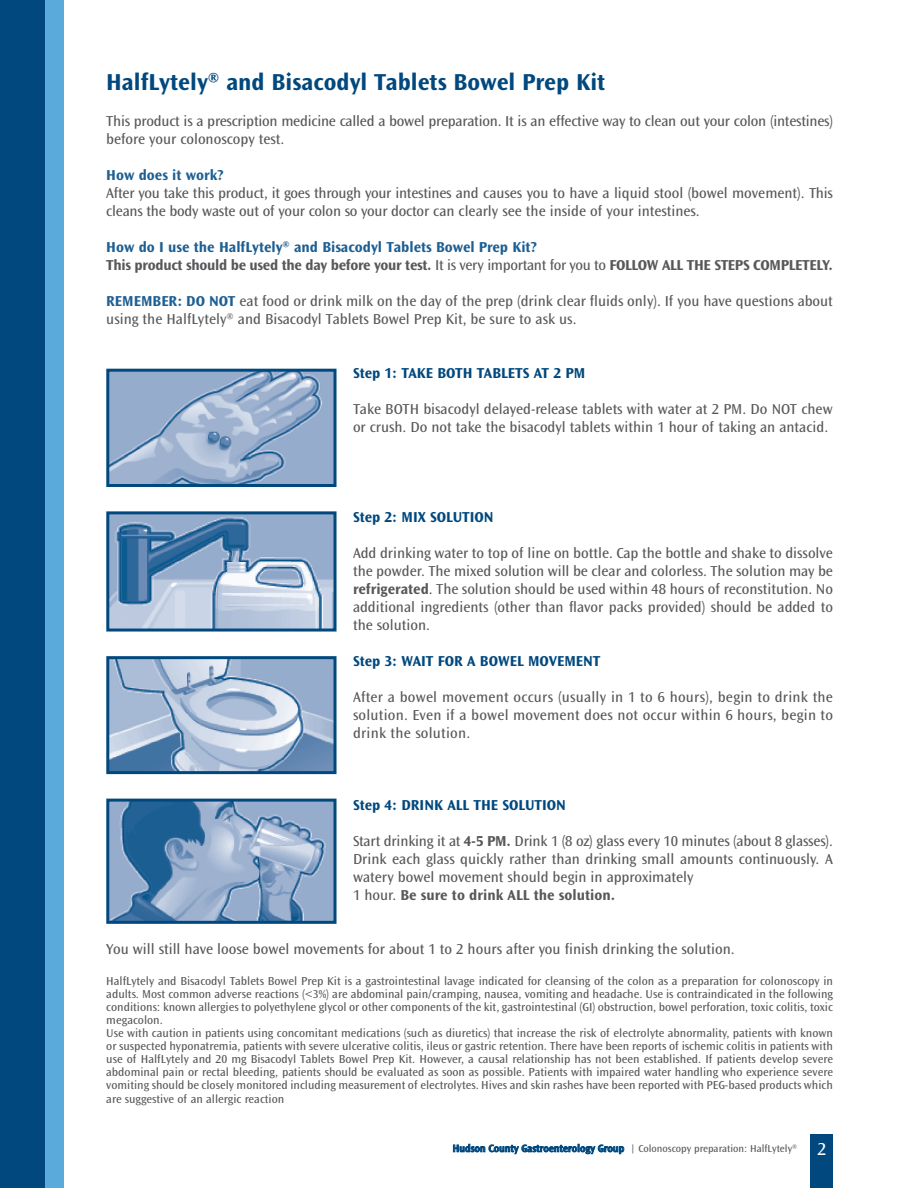
<style>
.page{position:relative;width:918px;height:1188px;background:#fff}
.page>*{position:absolute;margin:0;border:0;box-sizing:border-box;transform-origin:0 0}
.t1{font:700 24px "Ocean Sans AV";color:#00487e}
.t2{font:15px/18px "Ocean Sans AV";color:#57585a}
.t3{font:700 15px/18px "Ocean Sans AV";letter-spacing:-.02em;color:#57585a}
.t4{font:700 15px "Ocean Sans AV";color:#00487e}
.t5{font:700 15px "Ocean Sans AV";color:#1d5f93}
.t6{font:12px/13px "Ocean Sans AV";color:#57585a}
.t7{font:10.5px "Ocean Sans AV";color:#57585a}
.s1{color:#1d5f93}
.s2{font-weight:400}
.s3{font-weight:700;color:#1d5f93}
.s4{font-weight:700}
.s5{font-weight:600;color:#00487e}
.s6{font-size:18px;color:#fff}
</style>
<div class="page">
<div style="left:811px;top:1134px;width:22px;height:54px;background:#00487e"></div>
<div style="left:0;top:0;width:64px;height:1188px;background:#5baadc"></div>
<div style="left:0;top:0;width:44px;height:1188px;background:#00487e"></div>
<img style="left:110px;top:373px;width:223px;height:110px">
<div style="left:106px;top:369px;width:231px;height:118px;border:3px solid #00487e"></div>
<img style="left:110px;top:515px;width:223px;height:113px">
<div style="left:106px;top:511px;width:231px;height:121px;border:3px solid #00487e"></div>
<img style="left:110px;top:660px;width:223px;height:110px">
<div style="left:106px;top:656px;width:231px;height:118px;border:3px solid #00487e"></div>
<img style="left:110px;top:803px;width:223px;height:117px">
<div style="left:106px;top:799px;width:231px;height:125px;border:3px solid #00487e"></div>
<h1 class="t1" style="left:106px;top:73px;width:501px">HalfLytely® and Bisacodyl Tablets Bowel Prep Kit</h1>
<p class="t2" style="left:106px;top:113px;width:728px">This product is a prescription medicine called a bowel preparation. It is an effective way to clean out your colon (intestines) before your colonoscopy test.</p>
<p class="t5" style="left:106px;top:169px;width:119px">How does it work?</p>
<p class="t2" style="left:106px;top:185px;width:728px">After you take this product, it goes through your intestines and causes you to have a liquid stool (bowel movement). This cleans the body waste out of your colon so your doctor can clearly see the inside of your intestines.</p>
<p class="t3" style="left:106px;top:239px;width:728px"><span class="s1">How do I use the HalfLytely® and Bisacodyl Tablets Bowel Prep Kit?<br></span>This product should be used the day before your test. <span class="s2">It is very important for you to</span> FOLLOW ALL THE STEPS COMPLETELY.</p>
<p class="t2" style="left:106px;top:293px;width:728px"><span class="s3">REMEMBER: DO NOT</span> eat food or drink milk on the day of the prep (drink clear fluids only). If you have questions about using the HalfLytely® and Bisacodyl Tablets Bowel Prep Kit, be sure to ask us.</p>
<p class="t4" style="left:353px;top:367px;width:234px">Step 1: TAKE BOTH TABLETS AT 2 PM</p>
<p class="t2" style="left:353px;top:401px;width:481px">Take BOTH bisacodyl delayed-release tablets with water at 2 PM. Do NOT chew or crush. Do not take the bisacodyl tablets within 1 hour of taking an antacid.</p>
<p class="t4" style="left:353px;top:511px;width:142px">Step 2: MIX SOLUTION</p>
<p class="t2" style="left:353px;top:545px;width:482px;text-align:justify">Add drinking water to top of line on bottle. Cap the bottle and shake to dissolve the powder. The mixed solution will be clear and colorless. The solution may be <span class="s4">refrigerated</span>. The solution should be used within 48 hours of reconstitution. No additional ingredients (other than flavor packs provided) should be added to the solution.</p>
<p class="t4" style="left:353px;top:655px;width:249px">Step 3: WAIT FOR A BOWEL MOVEMENT</p>
<p class="t2" style="left:353px;top:689px;width:482px;text-align:justify">After a bowel movement occurs (usually in 1 to 6 hours), begin to drink the solution. Even if a bowel movement does not occur within 6 hours, begin to drink the solution.</p>
<p class="t4" style="left:353px;top:799px;width:215px">Step 4: DRINK ALL THE SOLUTION</p>
<p class="t2" style="left:353px;top:833px;width:481px">Start drinking it at <span class="s4">4-5 PM.</span> Drink 1 (8 oz) glass every 10 minutes (about 8 glasses).<br>Drink each glass quickly rather than drinking small amounts continuously. A watery bowel movement should begin in approximately<br>1 hour. <span class="s4">Be sure to drink ALL the solution.</span></p>
<p class="t2" style="left:106px;top:941px;width:630px">You will still have loose bowel movements for about 1 to 2 hours after you finish drinking the solution.</p>
<p class="t6" style="left:106px;top:975px;width:728px">HalfLytely and Bisacodyl Tablets Bowel Prep Kit is a gastrointestinal lavage indicated for cleansing of the colon as a preparation for colonoscopy in adults. Most common adverse reactions (&lt;3%) are abdominal pain/cramping, nausea, vomiting and headache. Use is contraindicated in the following conditions: known allergies to polyethylene glycol or other components of the kit, gastrointestinal (GI) obstruction, bowel perforation, toxic colitis, toxic megacolon.<br>Use with caution in patients using concomitant medications (such as diuretics) that increase the risk of electrolyte abnormality, patients with known or suspected hyponatremia, patients with severe ulcerative colitis, ileus or gastric retention. There have been reports of ischemic colitis in patients with use of HalfLytely and 20 mg Bisacodyl Tablets Bowel Prep Kit. However, a causal relationship has not been established. If patients develop severe abdominal pain or rectal bleeding, patients should be evaluated as soon as possible. Patients with impaired water handling who experience severe vomiting should be closely monitored including measurement of electrolytes. Hives and skin rashes have been reported with PEG-based products which are suggestive of an allergic reaction</p>
<p class="t7" style="left:453px;top:1144px;width:375px"><span class="s5">Hudson County Gastroenterology Group</span> | Colonoscopy preparation: HalfLytely® <span class="s6">2</span></p>
</div>
